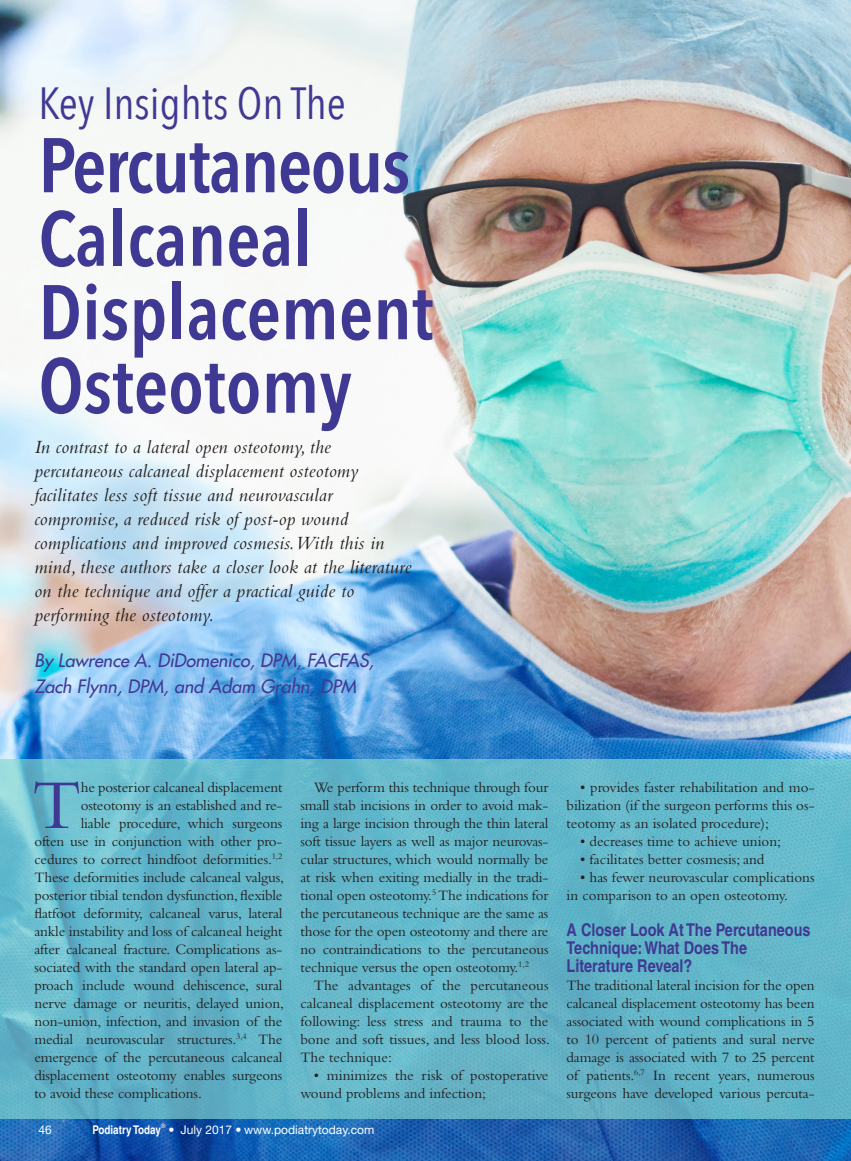
<style>
.page{position:relative;width:851px;height:1161px;background:#fff}
.page>*{position:absolute;margin:0;border:0;box-sizing:border-box;transform-origin:0 0}
.t1{font:600 76.5px/73.5px "Avenir Next Condensed";color:#403993}
.t2{font:72.9px "Bembo";color:#403993}
.t3{font:45px "Avenir Next Condensed";color:#403993}
.t4{font:italic 19.5px/24px "Bembo";letter-spacing:.01em;color:#231f20}
.t5{font:italic 18px/25.5px "Futura";color:#403993}
.t6{font:700 condensed 17.7px/18px "Helvetica";color:#403993}
.t7{font:15px/18px "Bembo";letter-spacing:-.01em;color:#231f20;text-align:justify}
.t8{font:12px "Helvetica Neue";color:#fff}
.t9{font:700 condensed 12px "Helvetica";color:#fff}
.t10{font:6px "Helvetica Neue";color:#fff}
</style>
<div class="page">
<img style="left:0;top:0;width:850px;height:1161px">
<svg style="left:0;top:760px;width:850px;height:359px;background:#64b6c9"></svg>
<h3 class="t3" style="left:38px;top:74px;width:309px">Key Insights On The</h3>
<h1 class="t1" style="left:38px;top:131px;width:396px">Percutaneous<br>Calcaneal<br>Displacement<br>Osteotomy</h1>
<p class="t4" style="left:34px;top:435px;width:378px">In contrast to a lateral open osteotomy, the percutaneous calcaneal displacement osteotomy facilitates less soft tissue and neurovascular compromise, a reduced risk of post-op wound complications and improved cosmesis. With this in mind, these authors take a closer look at the literature on the technique and offer a practical guide to performing the osteotomy.</p>
<p class="t5" style="left:34px;top:648px;width:341px">By Lawrence A. DiDomenico, DPM, FACFAS,<br>Zach Flynn, DPM, and Adam Grahn, DPM</p>
<h2 class="t2" style="left:32px;top:763px;width:51px">T</h2>
<p class="t7" style="left:81px;top:778px;width:203px">he posterior calcaneal displacement</p>
<p class="t7" style="left:81px;top:796px;width:203px">osteotomy is an established and re-</p>
<p class="t7" style="left:81px;top:814px;width:203px">liable procedure, which surgeons</p>
<p class="t7" style="left:34px;top:832px;width:249px">often use in conjunction with other pro-</p>
<p class="t7" style="left:34px;top:850px;width:249px">cedures to correct hindfoot deformities.<sup>1,2</sup></p>
<p class="t7" style="left:34px;top:868px;width:251px">These deformities include calcaneal valgus,</p>
<p class="t7" style="left:34px;top:886px;width:249px">posterior tibial tendon dysfunction, flexible</p>
<p class="t7" style="left:34px;top:904px;width:249px">flatfoot deformity, calcaneal varus, lateral</p>
<p class="t7" style="left:34px;top:922px;width:249px">ankle instability and loss of calcaneal height</p>
<p class="t7" style="left:34px;top:940px;width:249px">after calcaneal fracture. Complications as-</p>
<p class="t7" style="left:34px;top:958px;width:249px">sociated with the standard open lateral ap-</p>
<p class="t7" style="left:34px;top:976px;width:249px">proach include wound dehiscence, sural</p>
<p class="t7" style="left:34px;top:994px;width:251px">nerve damage or neuritis, delayed union,</p>
<p class="t7" style="left:34px;top:1012px;width:249px">non-union, infection, and invasion of the</p>
<p class="t7" style="left:34px;top:1030px;width:249px">medial neurovascular structures.<sup>3,4</sup> The</p>
<p class="t7" style="left:34px;top:1048px;width:249px">emergence of the percutaneous calcaneal</p>
<p class="t7" style="left:34px;top:1066px;width:249px">displacement osteotomy enables surgeons</p>
<p class="t7" style="left:34px;top:1084px;width:169px">to avoid these complications.</p>
<p class="t7" style="left:300px;top:778px;width:249px;text-indent:14px">We perform this technique through four small stab incisions in order to avoid mak&shy;ing a large incision through the thin lateral soft tissue layers as well as major neurovas&shy;cular structures, which would normally be at risk when exiting medially in the tradi&shy;tional open osteotomy.<sup>5</sup> The indications for the percutaneous technique are the same as those for the open osteotomy and there are no contraindications to the percutaneous technique versus the open osteotomy.<sup>1,2</sup></p>
<p class="t7" style="left:300px;top:976px;width:251px;text-indent:14px">The advantages of the percutaneous calcaneal displacement osteotomy are the following: less stress and trauma to the bone and soft tissues, and less blood loss.<br>The technique:</p>
<p class="t7" style="left:300px;top:1066px;width:249px;text-indent:14px">• minimizes the risk of postoperative wound problems and infection;</p>
<p class="t8" style="left:38px;top:1123px;width:15px">46</p>
<p class="t9" style="left:92px;top:1122px;width:70px">Podiatry Today</p>
<p class="t10" style="left:161px;top:1122px;width:6px">®</p>
<p class="t8" style="left:168px;top:1123px;width:207px">• July 2017 • www.podiatrytoday.com</p>
<p class="t7" style="left:566px;top:778px;width:249px;text-indent:14px">• provides faster rehabilitation and mo&shy;bilization (if the surgeon performs this os&shy;teotomy as an isolated procedure);</p>
<p class="t7" style="left:580px;top:832px;width:202px">• decreases time to achieve union;</p>
<p class="t7" style="left:580px;top:850px;width:186px">• facilitates better cosmesis; and</p>
<p class="t7" style="left:566px;top:868px;width:249px;text-indent:14px">• has fewer neurovascular complications in comparison to an open osteotomy.</p>
<p class="t6" style="left:566px;top:921px;width:245px">A Closer Look At The Percutaneous<br>Technique: What Does The<br>Literature Reveal?</p>
<p class="t7" style="left:566px;top:976px;width:249px">The traditional lateral incision for the open calcaneal displacement osteotomy has been associated with wound complications in 5 to 10 percent of patients and sural nerve damage is associated with 7 to 25 percent of patients.<sup>6,7</sup> In recent years, numerous surgeons have developed various percuta-</p>
</div>
